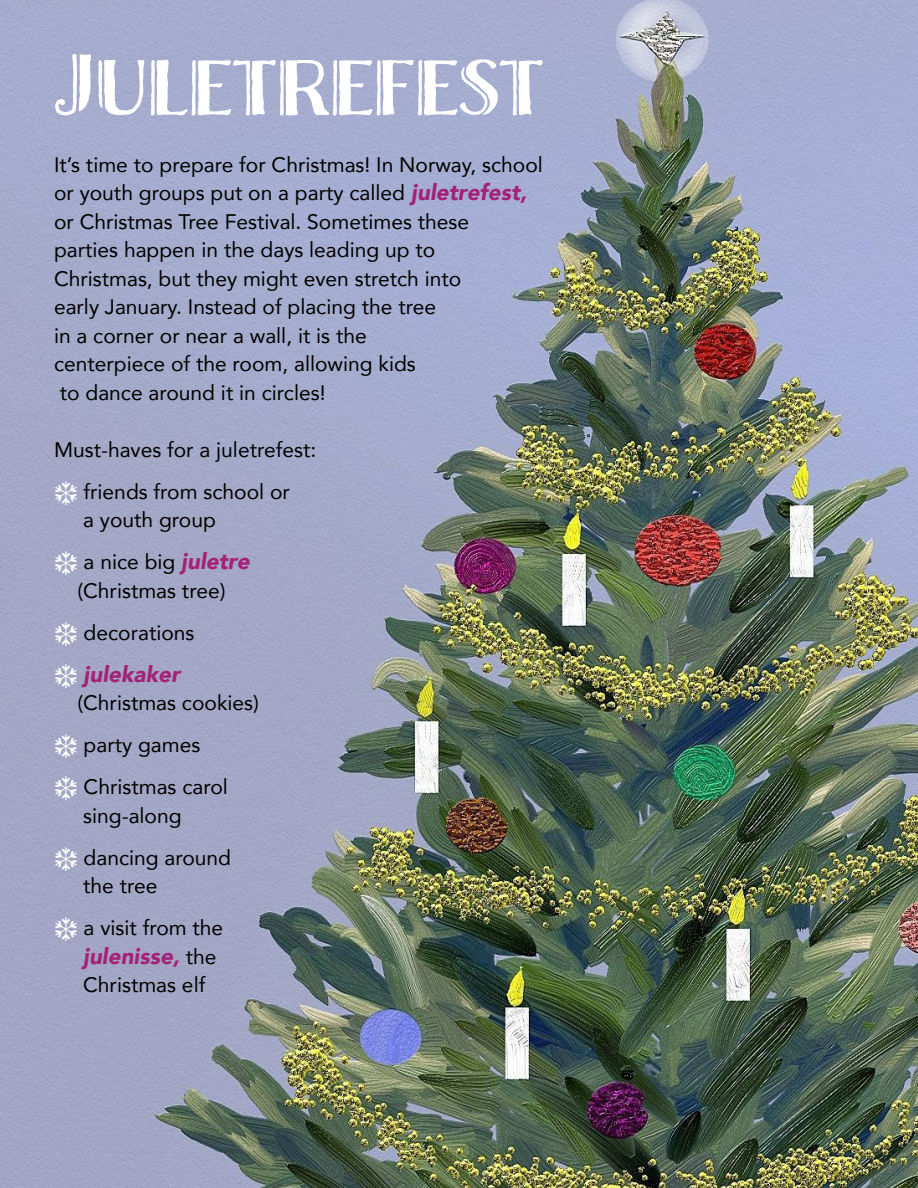
<style>
.page{position:relative;width:918px;height:1188px;background:#fff}
.page>*{position:absolute;margin:0;border:0;box-sizing:border-box;transform-origin:0 0}
.t1{font:81px "Charcuterie Deco";color:#fff}
.t2{font:italic 900 22.5px "Avenir";color:#a32276}
.t3{font:21px/28.5px "Avenir";color:#000}
.s1{font-weight:900;font-style:italic;font-size:22.5px;color:#a32276}
.s2{color:#fff}
.s3{font-weight:400;font-style:normal;font-size:21px;color:#000}
</style>
<div class="page">
<img style="left:0;top:0;width:918px;height:1188px">
<h1 class="t1" style="left:54px;top:31px;width:491px">JULETREFEST</h1>
<p class="t3" style="left:54px;top:150px;width:490px">It’s time to prepare for Christmas! In Norway, school or youth groups put on a party called <span class="s1">juletrefest, </span>or Christmas Tree Festival. Sometimes these<br>parties happen in the days leading up to<br>Christmas, but they might even stretch into<br>early January. Instead of placing the tree<br>in a corner or near a wall, it is the<br>centerpiece of the room, allowing kids<br>to dance around it in circles!</p>
<p class="t3" style="left:54px;top:428px;width:264px;line-height:42px">Must-haves for a juletrefest: <span class="s2">❆</span> friends from school or</p>
<p class="t3" style="left:54px;top:498px;width:197px;line-height:42px;text-align:center">a youth group<br><span class="s2">❆</span> a nice big <span class="s1">juletre</span></p>
<p class="t3" style="left:54px;top:569px;width:173px;line-height:42px;text-indent:23px">(Christmas tree) <span class="s2">❆</span> decorations</p>
<p class="t2" style="left:54px;top:655px;width:128px"><span class="s2">❆</span> julekaker</p>
<p class="t3" style="left:54px;top:681px;width:207px;line-height:42px;text-indent:23px">(Christmas cookies) <span class="s2">❆</span> party games<br><span class="s2">❆</span> Christmas carol</p>
<p class="t3" style="left:54px;top:794px;width:179px;line-height:42px;text-indent:29px">sing-along<br><span class="s2">❆</span> dancing around</p>
<p class="t3" style="left:54px;top:864px;width:171px;line-height:42px;text-indent:29px">the tree<br><span class="s2">❆</span> a visit from the</p>
<p class="t2" style="left:83px;top:937px;width:135px">julenisse, <span class="s3">the</span></p>
<p class="t3" style="left:83px;top:970px;width:124px">Christmas elf</p>
</div>
